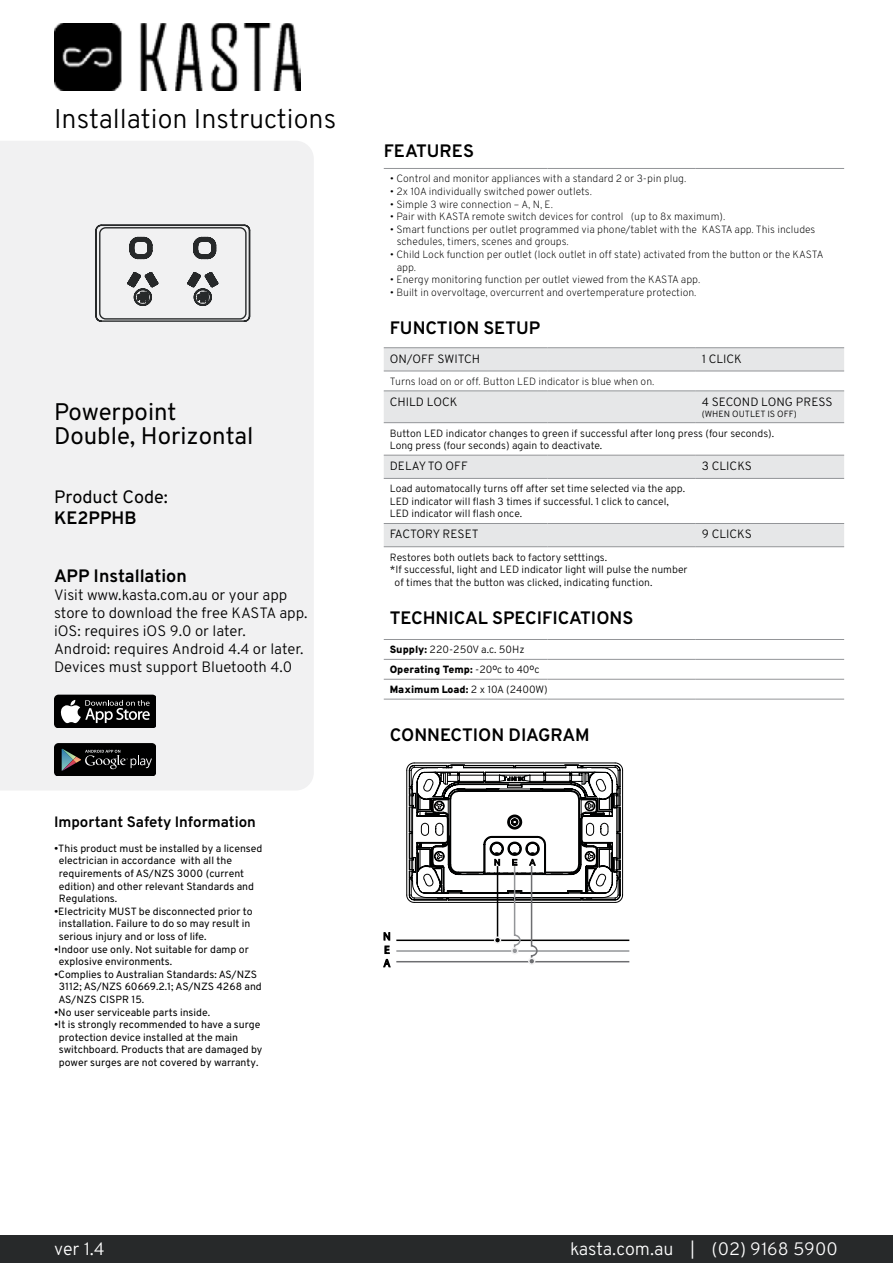
<style>
.page{position:relative;width:893px;height:1263px;background:#fff}
.page>*{position:absolute;margin:0;border:0;box-sizing:border-box;transform-origin:0 0}
.t1{font:300 27px "Overpass";color:#000}
.t2{font:24px/24px "Overpass";color:#000}
.t3{font:700 18px "Overpass";color:#000}
.t4{font:300 18px "Overpass";color:#fff}
.t5{font:18px "Overpass";color:#000}
.t6{font:300 15px/18px "Overpass";color:#000}
.t7{font:700 15px "Overpass";color:#000}
.t8{font:300 12px "Overpass";color:#000}
.t9{font:11.1px/13.4px "Myriad Pro";color:#000;text-align:justify}
.t10{font:10.5px/12.6px "Overpass";color:#000}
.t11{font:200 10.5px/12.6px "Overpass";color:#000}
.t12{font:300 10.5px/12.6px "Overpass";color:#000}
.t13{font:300 9px "Overpass";color:#000}
.s1{font-weight:800}
</style>
<div class="page">
<div style="left:0;top:141px;width:314px;height:649px;background:#f1f1f2"></div>
<img style="left:54px;top:23px;width:246px;height:67px">
<svg style="left:54px;top:695px;width:102px;height:32px;background:#353535"></svg>
<svg style="left:54px;top:743px;width:102px;height:32px;background:#1b1c1c"></svg>
<div style="left:0;top:1235px;width:893px;height:28px;background:#27292a"></div>
<svg style="left:384px;top:348px;width:460px;height:23px;background:#e3e4e5"></svg>
<div style="left:384px;top:392px;width:460px;height:30px;background:#e6e7e8"></div>
<svg style="left:384px;top:456px;width:460px;height:90px"></svg>
<hr style="left:384px;top:168px;width:163px;height:1px;background:#939598">
<hr style="left:547px;top:168px;width:149px;height:1px;background:#939598">
<hr style="left:696px;top:168px;width:148px;height:1px;background:#939598">
<hr style="left:384px;top:391px;width:163px;height:1px;background:#939598">
<hr style="left:547px;top:391px;width:149px;height:1px;background:#939598">
<hr style="left:696px;top:391px;width:148px;height:1px;background:#939598">
<hr style="left:384px;top:422px;width:163px;height:1px;background:#939598">
<hr style="left:547px;top:422px;width:149px;height:1px;background:#939598">
<hr style="left:696px;top:422px;width:148px;height:1px;background:#939598">
<hr style="left:384px;top:455px;width:163px;height:1px;background:#939598">
<hr style="left:547px;top:455px;width:149px;height:1px;background:#939598">
<hr style="left:696px;top:455px;width:148px;height:1px;background:#939598">
<hr style="left:384px;top:478px;width:163px;height:1px;background:#939598">
<hr style="left:547px;top:478px;width:149px;height:1px;background:#939598">
<hr style="left:696px;top:478px;width:148px;height:1px;background:#939598">
<hr style="left:384px;top:523px;width:163px;height:1px;background:#939598">
<hr style="left:547px;top:523px;width:149px;height:1px;background:#939598">
<hr style="left:696px;top:523px;width:148px;height:1px;background:#939598">
<hr style="left:384px;top:546px;width:163px;height:1px;background:#939598">
<hr style="left:547px;top:546px;width:149px;height:1px;background:#939598">
<hr style="left:696px;top:546px;width:148px;height:1px;background:#939598">
<hr style="left:384px;top:639px;width:163px;height:1px;background:#939598">
<hr style="left:547px;top:639px;width:149px;height:1px;background:#939598">
<hr style="left:696px;top:639px;width:148px;height:1px;background:#939598">
<hr style="left:384px;top:659px;width:163px;height:1px;background:#939598">
<hr style="left:547px;top:659px;width:149px;height:1px;background:#939598">
<hr style="left:696px;top:659px;width:148px;height:1px;background:#939598">
<hr style="left:384px;top:679px;width:163px;height:1px;background:#939598">
<hr style="left:547px;top:679px;width:149px;height:1px;background:#939598">
<hr style="left:696px;top:679px;width:148px;height:1px;background:#939598">
<hr style="left:384px;top:699px;width:163px;height:1px;background:#939598">
<hr style="left:547px;top:699px;width:149px;height:1px;background:#939598">
<hr style="left:696px;top:699px;width:148px;height:1px;background:#939598">
<hr style="left:384px;top:347px;width:163px;height:1px;background:#939598">
<hr style="left:547px;top:347px;width:149px;height:1px;background:#939598">
<hr style="left:696px;top:347px;width:148px;height:1px;background:#939598">
<hr style="left:384px;top:371px;width:163px;height:1px;background:#939598">
<hr style="left:547px;top:371px;width:149px;height:1px;background:#939598">
<hr style="left:696px;top:371px;width:148px;height:1px;background:#939598">
<hr style="left:396px;top:939px;width:233px;height:2px;background:#000">
<hr style="left:396px;top:950px;width:233px;height:2px;background:#939598">
<hr style="left:396px;top:961px;width:233px;height:1px;background:#6d6e71">
<svg style="left:406px;top:762px;width:224px;height:201px"></svg>
<div style="left:494px;top:936px;width:7px;height:8px;border:2px solid #f1f1f2;border-radius:50%"></div>
<svg style="left:511px;top:947px;width:7px;height:7px"></svg>
<svg style="left:528px;top:957px;width:7px;height:8px"></svg>
<svg style="left:95px;top:152px;width:156px;height:192px"></svg>
<h1 class="t1" style="left:54px;top:102px;width:284px">Installation Instructions</h1>
<h2 class="t2" style="left:54px;top:400px;width:201px">Powerpoint<br>Double, Horizontal</h2>
<h3 class="t5" style="left:54px;top:486px;width:115px">Product Code:</h3>
<h3 class="t3" style="left:54px;top:507px;width:84px">KE2PPHB</h3>
<h3 class="t3" style="left:54px;top:565px;width:134px">APP Installation</h3>
<h3 class="t6" style="left:54px;top:586px;width:255px">Visit www.kasta.com.au or your app store to download the free KASTA app. iOS: requires iOS 9.0 or later.<br>Android: requires Android 4.4 or later.<br>Devices must support Bluetooth 4.0</h3>
<h3 class="t7" style="left:54px;top:812px;width:203px">Important Safety Information</h3>
<p class="t10" style="left:59px;top:842px;width:205px;text-indent:-5px">•This product must be installed by a licensed electrician in accordance with all the requirements of AS/NZS 3000 (current edition) and other relevant Standards and Regulations.</p>
<p class="t10" style="left:59px;top:905px;width:195px;text-indent:-5px">•Electricity MUST be disconnected prior to installation. Failure to do so may result in serious injury and or loss of life.</p>
<p class="t10" style="left:59px;top:943px;width:191px;text-indent:-5px">•Indoor use only. Not suitable for damp or explosive environments.</p>
<p class="t10" style="left:58px;top:968px;width:205px;text-indent:-4px">•Complies to Australian Standards: AS/NZS<br>3112; AS/NZS 60669.2.1; AS/NZS 4268 and<br>AS/NZS CISPR 15.</p>
<p class="t10" style="left:54px;top:1006px;width:158px">•No user serviceable parts inside.</p>
<p class="t10" style="left:59px;top:1018px;width:205px;text-indent:-5px">•It is strongly recommended to have a surge protection device installed at the main switchboard. Products that are damaged by power surges are not covered by warranty.</p>
<h3 class="t3" style="left:384px;top:139px;width:92px">FEATURES</h3>
<p class="t11" style="left:390px;top:172px;width:298px">• Control and monitor appliances with a standard 2 or 3-pin plug.</p>
<p class="t11" style="left:390px;top:185px;width:204px">• 2x 10A individually switched power outlets.</p>
<p class="t11" style="left:390px;top:198px;width:165px">• Simple 3 wire connection – A, N, E.</p>
<p class="t11" style="left:390px;top:210px;width:337px">• Pair with KASTA remote switch devices for control (up to 8x maximum).</p>
<p class="t11" style="left:397px;top:223px;width:420px;text-indent:-7px">• Smart functions per outlet programmed via phone/tablet with the KASTA app. This includes schedules, timers, scenes and groups.</p>
<p class="t11" style="left:397px;top:248px;width:428px;text-indent:-7px">• Child Lock function per outlet (lock outlet in off state) activated from the button or the KASTA app.</p>
<p class="t11" style="left:390px;top:273px;width:312px">• Energy monitoring function per outlet viewed from the KASTA app.</p>
<p class="t11" style="left:390px;top:286px;width:308px">• Built in overvoltage, overcurrent and overtemperature protection.</p>
<h3 class="t3" style="left:390px;top:316px;width:152px">FUNCTION SETUP</h3>
<p class="t8" style="left:390px;top:351px;width:92px">ON/OFF SWITCH</p>
<p class="t8" style="left:702px;top:351px;width:42px">1 CLICK</p>
<p class="t11" style="left:390px;top:375px;width:266px">Turns load on or off. Button LED indicator is blue when on.</p>
<p class="t8" style="left:390px;top:394px;width:69px">CHILD LOCK</p>
<p class="t8" style="left:702px;top:394px;width:132px">4 SECOND LONG PRESS</p>
<p class="t13" style="left:702px;top:408px;width:97px">(WHEN OUTLET IS OFF)</p>
<p class="t12" style="left:390px;top:427px;width:386px">Button LED indicator changes to green if successful after long press (four seconds).<br>Long press (four seconds) again to deactivate.</p>
<p class="t8" style="left:390px;top:459px;width:80px">DELAY TO OFF</p>
<p class="t8" style="left:702px;top:459px;width:52px">3 CLICKS</p>
<p class="t12" style="left:390px;top:482px;width:297px">Load automatocally turns off after set time selected via the app.<br>LED indicator will flash 3 times if successful. 1 click to cancel,<br>LED indicator will flash once.</p>
<p class="t8" style="left:390px;top:527px;width:91px">FACTORY RESET</p>
<p class="t8" style="left:702px;top:527px;width:52px">9 CLICKS</p>
<p class="t12" style="left:390px;top:551px;width:219px">Restores both outlets back to factory setttings.</p>
<p class="t12" style="left:390px;top:563px;width:299px">*If successful, light and LED indicator light will pulse the number</p>
<p class="t12" style="left:395px;top:576px;width:259px">of times that the button was clicked, indicating function.</p>
<h3 class="t3" style="left:390px;top:606px;width:245px">TECHNICAL SPECIFICATIONS</h3>
<p class="t12" style="left:390px;top:640px;width:159px;line-height:20px"><span class="s1">Supply:</span> 220-250V a.c. 50Hz<br><span class="s1">Operating Temp:</span> -20ºc to 40ºc<br><span class="s1">Maximum Load:</span> 2 x 10A (2400W)</p>
<h3 class="t3" style="left:390px;top:723px;width:201px">CONNECTION DIAGRAM</h3>
<p class="t9" style="left:383px;top:929px;width:9px">N E A</p>
<h3 class="t4" style="left:54px;top:1237px;width:52px">ver 1.4</h3>
<h3 class="t4" style="left:570px;top:1237px;width:269px">kasta.com.au | (02) 9168 5900</h3>
</div>
